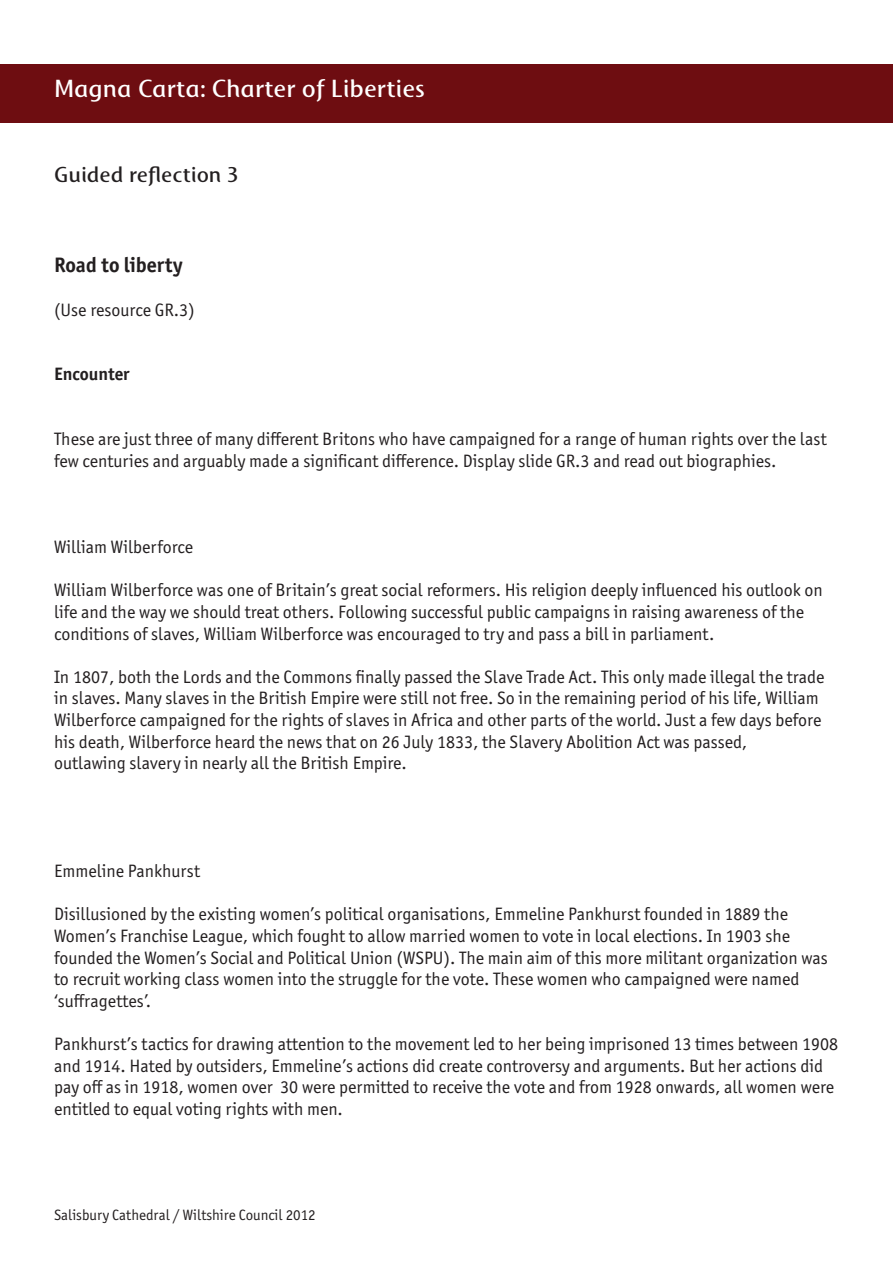
<style>
.page{position:relative;width:893px;height:1263px;background:#fff}
.page>*{position:absolute;margin:0;border:0;box-sizing:border-box;transform-origin:0 0}
.t1{font:24px "Mosquito Pro";color:#fff}
.t2{font:21px "Mosquito Pro";color:#231f20}
.t3{font:700 21px "Officina Sans ITC Std";color:#231f20}
.t4{font:18px/21.6px "Officina Sans ITC Std";color:#231f20}
.t5{font:700 18px "Officina Sans ITC Std";color:#231f20}
.t6{font:15px "Officina Sans ITC Std";color:#231f20}
</style>
<div class="page">
<div style="left:0;top:64px;width:893px;height:59px;background:#6e0d11"></div>
<p class="t1" style="left:54px;top:74px;width:373px">Magna Carta: Charter of Liberties</p>
<p class="t2" style="left:54px;top:162px;width:186px">Guided reflection 3</p>
<p class="t3" style="left:54px;top:252px;width:130px">Road to liberty</p>
<p class="t4" style="left:54px;top:299px;width:142px">(Use resource GR.3)</p>
<p class="t5" style="left:54px;top:363px;width:77px">Encounter</p>
<p class="t4" style="left:54px;top:428px;width:774px">These are just three of many different Britons who have campaigned for a range of human rights over the last few centuries and arguably made a significant difference. Display slide GR.3 and read out biographies.</p>
<p class="t4" style="left:54px;top:536px;width:141px">William Wilberforce</p>
<p class="t4" style="left:54px;top:579px;width:770px">William Wilberforce was one of Britain’s great social reformers. His religion deeply influenced his outlook on life and the way we should treat others. Following successful public campaigns in raising awareness of the conditions of slaves, William Wilberforce was encouraged to try and pass a bill in parliament.</p>
<p class="t4" style="left:54px;top:666px;width:772px">In 1807, both the Lords and the Commons finally passed the Slave Trade Act. This only made illegal the trade in slaves. Many slaves in the British Empire were still not free. So in the remaining period of his life, William Wilberforce campaigned for the rights of slaves in Africa and other parts of the world. Just a few days before his death, Wilberforce heard the news that on 26 July 1833, the Slavery Abolition Act was passed,</p>
<p class="t4" style="left:54px;top:752px;width:354px">outlawing slavery in nearly all the British Empire.</p>
<p class="t4" style="left:54px;top:860px;width:148px">Emmeline Pankhurst</p>
<p class="t4" style="left:54px;top:903px;width:736px">Disillusioned by the existing women’s political organisations, Emmeline Pankhurst founded in 1889 the</p>
<p class="t4" style="left:54px;top:925px;width:775px">Women’s Franchise League, which fought to allow married women to vote in local elections. In 1903 she founded the Women’s Social and Political Union (WSPU). The main aim of this more militant organization was to recruit working class women into the struggle for the vote. These women who campaigned were named</p>
<p class="t4" style="left:54px;top:990px;width:99px">‘suffragettes’.</p>
<p class="t4" style="left:54px;top:1033px;width:786px">Pankhurst’s tactics for drawing attention to the movement led to her being imprisoned 13 times between 1908 and 1914. Hated by outsiders, Emmeline’s actions did create controversy and arguments. But her actions did pay off as in 1918, women over 30 were permitted to receive the vote and from 1928 onwards, all women were entitled to equal voting rights with men.</p>
<p class="t6" style="left:54px;top:1206px;width:263px">Salisbury Cathedral / Wiltshire Council 2012</p>
</div>
